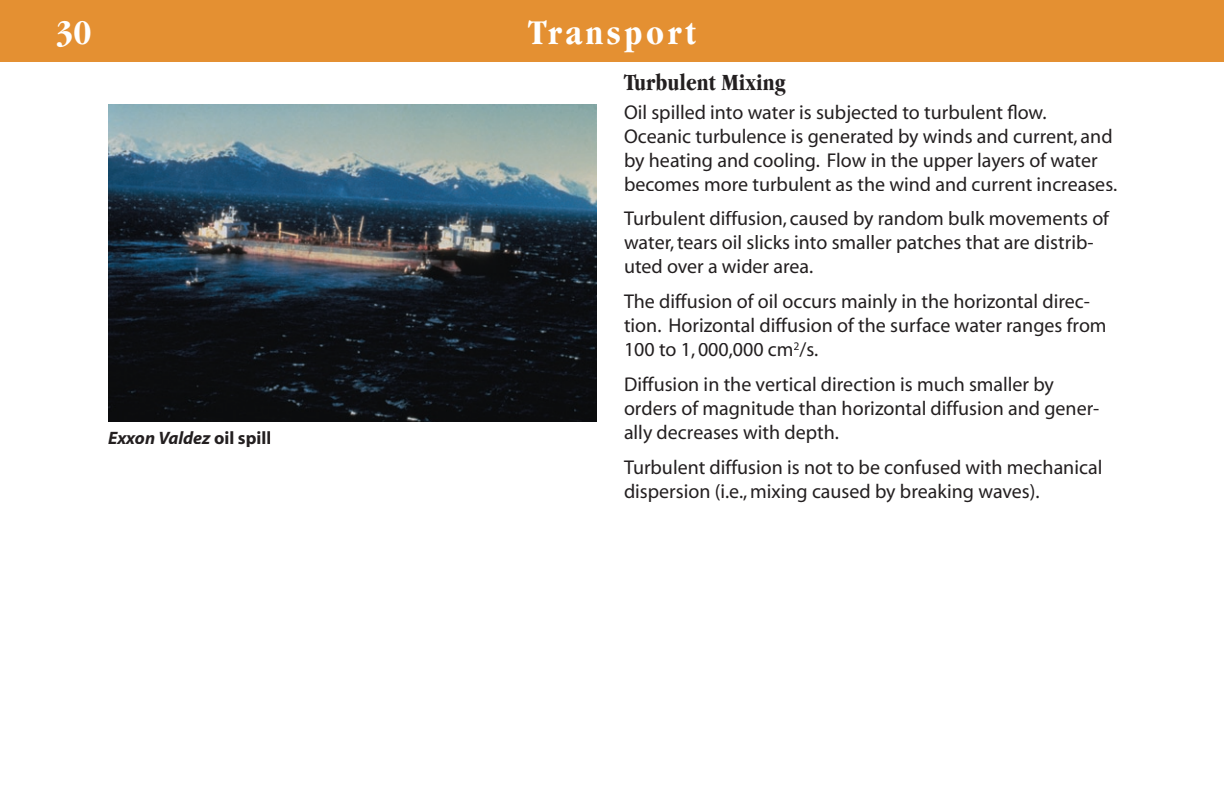
<style>
.page{position:relative;width:1224px;height:792px;background:#fff}
.page>*{position:absolute;margin:0;border:0;box-sizing:border-box;transform-origin:0 0}
.t1{font:700 condensed 36px "Garamond";letter-spacing:.1em;color:#fff}
.t2{font:700 condensed 24px "Garamond";color:#231f20}
.t3{font:20px/24px "Myriad";color:#231f20}
.t4{font:italic 700 18px "Myriad";color:#231f20}
.s1{font-style:normal}
</style>
<div class="page">
<div style="left:0;top:0;width:1224px;height:62px;background:#e49032"></div>
<img style="left:108px;top:104px;width:488px;height:318px">
<h1 class="t1" style="left:55px;top:12px;width:37px">30</h1>
<h1 class="t1" style="left:529px;top:12px;width:168px">Transport</h1>
<p class="t2" style="left:624px;top:69px;width:163px">Turbulent Mixing</p>
<p class="t3" style="left:624px;top:101px;width:495px">Oil spilled into water is subjected to turbulent flow.<br>Oceanic turbulence is generated by winds and current, and by heating and cooling. Flow in the upper layers of water becomes more turbulent as the wind and current increases.</p>
<p class="t3" style="left:624px;top:208px;width:487px">Turbulent diffusion, caused by random bulk movements of water, tears oil slicks into smaller patches that are distrib&shy;uted over a wider area.</p>
<p class="t3" style="left:624px;top:290px;width:484px">The diffusion of oil occurs mainly in the horizontal direc&shy;tion. Horizontal diffusion of the surface water ranges from<br>100 to 1, 000,000 cm<sup>2</sup>/s.</p>
<p class="t3" style="left:624px;top:373px;width:477px">Diffusion in the vertical direction is much smaller by orders of magnitude than horizontal diffusion and gener&shy;ally decreases with depth.</p>
<p class="t3" style="left:624px;top:456px;width:480px">Turbulent diffusion is not to be confused with mechanical dispersion (i.e., mixing caused by breaking waves).</p>
<p class="t4" style="left:108px;top:428px;width:165px">Exxon Valdez <span class="s1">oil spill</span></p>
</div>
